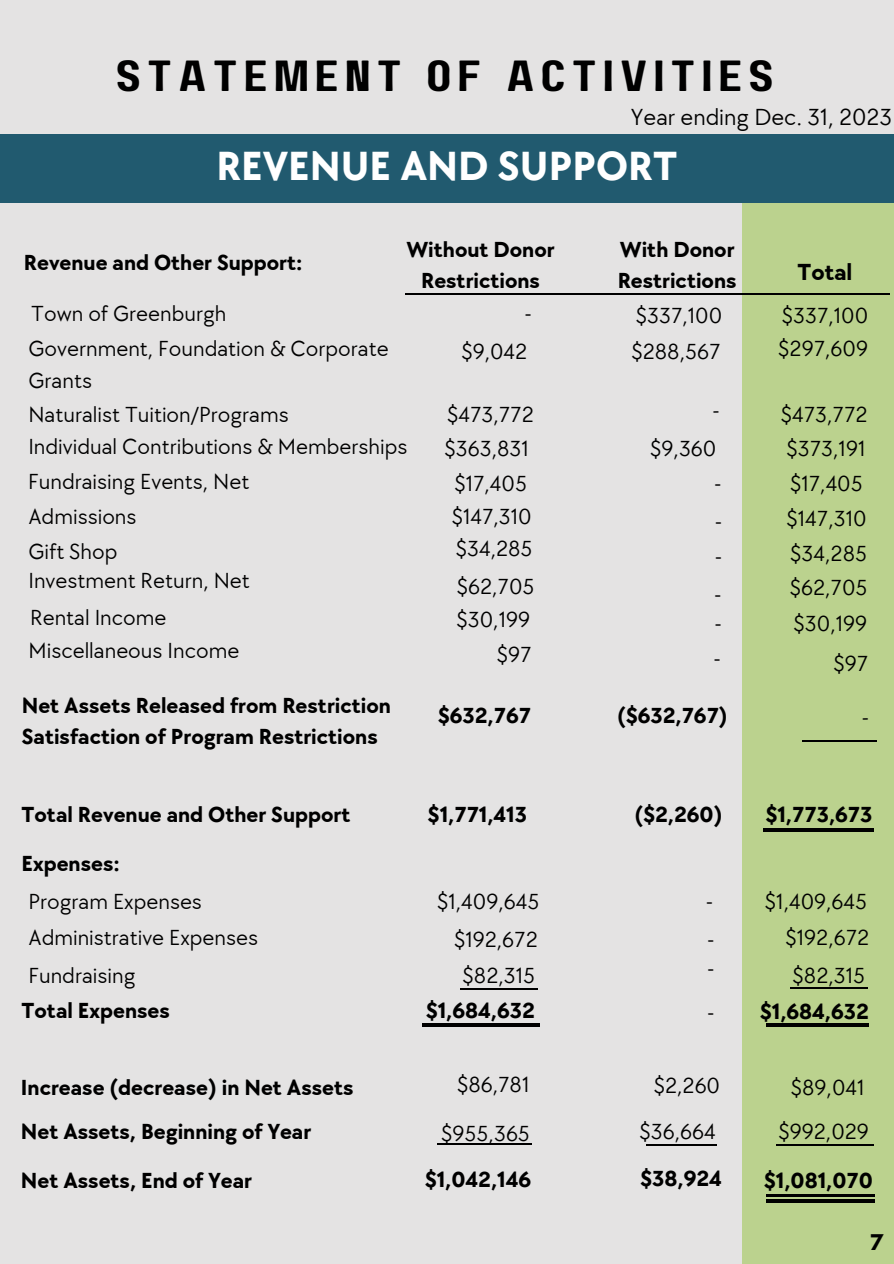
<style>
.page{position:relative;width:894px;height:1264px;background:#fff}
.page>*{position:absolute;margin:0;border:0;box-sizing:border-box;transform-origin:0 0}
.t1{font:43.5px "Paalalabas Display Wide BETA";letter-spacing:.13em;color:#000}
.t2{font:700 42px "TT Chocolates";color:#fff}
.t3{font:24px "TT Chocolates";color:#000}
.t4{font:700 24px "TT Chocolates";color:#000}
.t5{font:700 23.25px "Glacial Indifference";color:#000}
.t6{font:22.5px/31.5px "TT Chocolates";color:#000}
.t7{font:700 22.5px/30.3px "TT Chocolates";color:#000}
</style>
<div class="page">
<div style="left:0;top:0;width:893px;height:1263px;background:#e4e3e3"></div>
<div style="left:742px;top:188px;width:151px;height:1075px;background:#bbd28e"></div>
<div style="left:0;top:134px;width:893px;height:69px;background:#215a6f"></div>
<hr style="left:405px;top:293px;width:484px;height:1px;background:#000">
<hr style="left:802px;top:740px;width:74px;height:2px;background:#000">
<hr style="left:459px;top:988px;width:78px;height:1px;background:#000">
<hr style="left:423px;top:1023px;width:117px;height:1px;background:#000">
<hr style="left:423px;top:1025px;width:117px;height:1px;background:#000">
<hr style="left:766px;top:1023px;width:102px;height:1px;background:#000">
<hr style="left:766px;top:1025px;width:102px;height:1px;background:#000">
<hr style="left:763px;top:828px;width:110px;height:1px;background:#000">
<hr style="left:763px;top:830px;width:110px;height:2px;background:#000">
<hr style="left:790px;top:987px;width:78px;height:1px;background:#000">
<hr style="left:775px;top:1143px;width:98px;height:2px;background:#000">
<hr style="left:646px;top:1143px;width:71px;height:2px;background:#000">
<hr style="left:437px;top:1143px;width:94px;height:1px;background:#000">
<hr style="left:766px;top:1194px;width:108px;height:2px;background:#000">
<svg style="left:766px;top:1199px;width:108px;height:3px"></svg>
<h2 class="t1" style="left:115px;top:57px;width:660px">STATEMENT OF ACTIVITIES</h2>
<p class="t3" style="left:630px;top:103px;width:262px">Year ending Dec. 31, 2023</p>
<p class="t2" style="left:216px;top:142px;width:462px">REVENUE AND SUPPORT</p>
<p class="t7" style="left:24px;top:248px;width:280px">Revenue and Other Support:</p>
<p class="t7" style="left:406px;top:235px;width:150px;text-align:center">Without Donor<br>Restrictions</p>
<p class="t7" style="left:617px;top:235px;width:120px">With Donor<br>Restrictions</p>
<p class="t4" style="left:797px;top:258px;width:56px">Total</p>
<h1 class="t6" style="left:31px;top:298px;width:196px">Town of Greenburgh</h1>
<h3 class="t6" style="left:524px;top:298px;width:8px">-</h3>
<p class="t6" style="left:28px;top:334px;width:361px">Government, Foundation &amp; Corporate<br>Grants</p>
<p class="t6" style="left:461px;top:336px;width:67px">$9,042</p>
<p class="t6" style="left:28px;top:400px;width:262px">Naturalist Tuition/Programs</p>
<p class="t6" style="left:447px;top:400px;width:88px">$473,772</p>
<p class="t6" style="left:28px;top:431px;width:380px">Individual Contributions &amp; Memberships</p>
<p class="t6" style="left:444px;top:433px;width:86px">$363,831</p>
<p class="t6" style="left:635px;top:300px;width:88px">$337,100</p>
<h3 class="t6" style="left:631px;top:337px;width:91px">$288,567</h3>
<p class="t6" style="left:781px;top:300px;width:88px">$337,100</p>
<p class="t6" style="left:778px;top:334px;width:91px">$297,609</p>
<h3 class="t6" style="left:780px;top:400px;width:88px">$473,772</h3>
<p class="t6" style="left:650px;top:433px;width:68px">$9,360</p>
<p class="t6" style="left:786px;top:433px;width:80px">$373,191</p>
<h3 class="t6" style="left:28px;top:466px;width:223px">Fundraising Events, Net</h3>
<h3 class="t6" style="left:454px;top:468px;width:74px">$17,405</h3>
<p class="t6" style="left:789px;top:468px;width:74px">$17,405</p>
<p class="t6" style="left:451px;top:501px;width:82px">$147,310</p>
<h3 class="t6" style="left:714px;top:468px;width:8px">-</h3>
<p class="t6" style="left:28px;top:501px;width:110px">Admissions</p>
<h3 class="t6" style="left:786px;top:503px;width:82px">$147,310</h3>
<p class="t6" style="left:715px;top:507px;width:8px">-</p>
<p class="t6" style="left:28px;top:536px;width:91px">Gift Shop</p>
<p class="t6" style="left:455px;top:534px;width:78px">$34,285</p>
<h3 class="t6" style="left:790px;top:538px;width:78px">$34,285</h3>
<p class="t6" style="left:715px;top:541px;width:8px">-</p>
<h3 class="t6" style="left:28px;top:566px;width:223px">Investment Return, Net</h3>
<h3 class="t6" style="left:30px;top:603px;width:138px">Rental Income</h3>
<p class="t6" style="left:29px;top:635px;width:212px">Miscellaneous Income</p>
<h3 class="t6" style="left:456px;top:571px;width:79px">$62,705</h3>
<p class="t6" style="left:789px;top:572px;width:79px">$62,705</p>
<h3 class="t6" style="left:714px;top:579px;width:8px">-</h3>
<h3 class="t6" style="left:714px;top:608px;width:8px">-</h3>
<h3 class="t6" style="left:713px;top:643px;width:8px">-</h3>
<p class="t6" style="left:456px;top:605px;width:75px">$30,199</p>
<p class="t6" style="left:793px;top:608px;width:75px">$30,199</p>
<p class="t6" style="left:496px;top:640px;width:36px">$97</p>
<p class="t6" style="left:833px;top:648px;width:36px">$97</p>
<p class="t7" style="left:22px;top:690px;width:370px;line-height:31.5px">Net Assets Released from Restriction<br>Satisfaction of Program Restrictions</p>
<p class="t7" style="left:438px;top:701px;width:94px">$632,767</p>
<p class="t7" style="left:617px;top:701px;width:112px">($632,767)</p>
<p class="t7" style="left:22px;top:800px;width:330px">Total Revenue and Other Support</p>
<p class="t7" style="left:428px;top:800px;width:100px">$1,771,413</p>
<p class="t7" style="left:634px;top:800px;width:89px">($2,260)</p>
<p class="t7" style="left:765px;top:800px;width:108px">$1,773,673</p>
<p class="t7" style="left:22px;top:849px;width:100px">Expenses:</p>
<p class="t6" style="left:28px;top:886px;width:175px">Program Expenses</p>
<p class="t6" style="left:437px;top:886px;width:104px">$1,409,645</p>
<p class="t6" style="left:706px;top:886px;width:8px">-</p>
<p class="t6" style="left:764px;top:886px;width:104px">$1,409,645</p>
<p class="t6" style="left:28px;top:922px;width:231px">Administrative Expenses</p>
<p class="t6" style="left:454px;top:924px;width:85px">$192,672</p>
<p class="t6" style="left:28px;top:960px;width:108px">Fundraising</p>
<p class="t6" style="left:785px;top:922px;width:85px">$192,672</p>
<p class="t6" style="left:792px;top:960px;width:74px">$82,315</p>
<p class="t6" style="left:707px;top:924px;width:8px">-</p>
<p class="t6" style="left:462px;top:960px;width:74px">$82,315</p>
<p class="t7" style="left:426px;top:996px;width:110px">$1,684,632</p>
<p class="t6" style="left:707px;top:953px;width:8px">-</p>
<p class="t7" style="left:22px;top:996px;width:150px">Total Expenses</p>
<p class="t7" style="left:759px;top:997px;width:110px">$1,684,632</p>
<p class="t6" style="left:707px;top:997px;width:8px">-</p>
<p class="t7" style="left:21px;top:1073px;width:334px">Increase (decrease) in Net Assets</p>
<h3 class="t6" style="left:457px;top:1069px;width:74px">$86,781</h3>
<h3 class="t6" style="left:653px;top:1070px;width:68px">$2,260</h3>
<h3 class="t6" style="left:790px;top:1072px;width:75px">$89,041</h3>
<h3 class="t7" style="left:21px;top:1116px;width:292px">Net Assets, Beginning of Year</h3>
<h3 class="t7" style="left:21px;top:1165px;width:232px">Net Assets, End of Year</h3>
<h3 class="t6" style="left:441px;top:1118px;width:90px">$955,365</h3>
<h3 class="t6" style="left:639px;top:1116px;width:78px">$36,664</h3>
<p class="t6" style="left:778px;top:1116px;width:92px">$992,029</p>
<p class="t7" style="left:425px;top:1165px;width:107px">$1,042,146</p>
<p class="t7" style="left:640px;top:1163px;width:83px">$38,924</p>
<p class="t7" style="left:764px;top:1165px;width:110px">$1,081,070</p>
<p class="t5" style="left:870px;top:1227px;width:14px">7</p>
</div>
